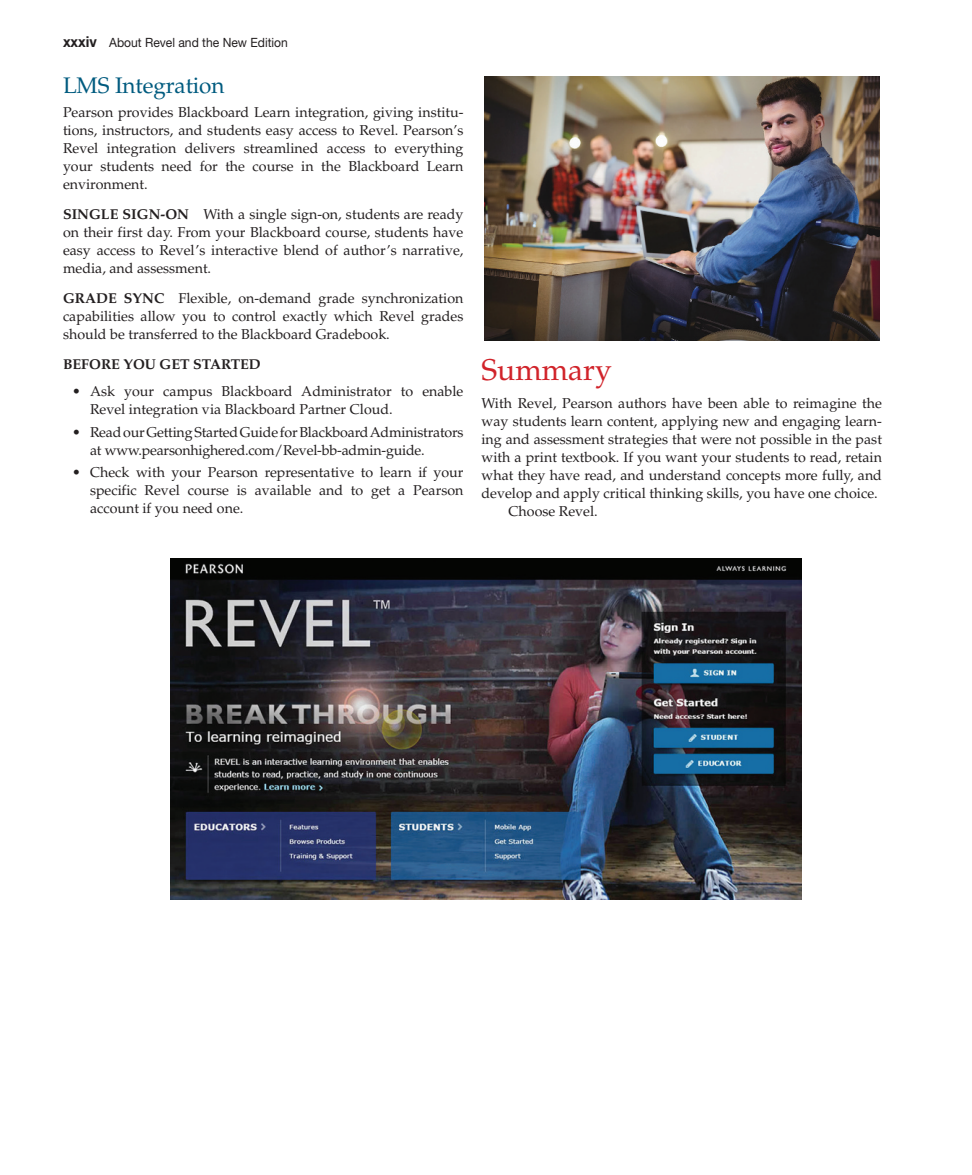
<style>
.page{position:relative;width:972px;height:1175px;background:#fff}
.page>*{position:absolute;margin:0;border:0;box-sizing:border-box;transform-origin:0 0}
.t1{font:30px "Palatino LT Pro";color:#d1232a}
.t2{font:22.5px "Palatino LT Pro";letter-spacing:-.005em;color:#005b7f}
.t3{font:14.25px/18px "Palatino LT Pro";color:#231f20;text-align:justify}
.t4{font:700 14.25px "Palatino LT Pro";color:#231f20}
.t5{font:12.75px "Helvetica Neue LTW1 G";color:#231f20;scale:.95 1}
.s1{font-weight:700;font-size:15px}
.s2{font-weight:700}
</style>
<div class="page">
<img style="left:484px;top:77px;width:395px;height:263px">
<img style="left:171px;top:558px;width:630px;height:341px">
<p class="t5" style="left:63px;top:34px;width:238px"><span class="s1">xxxiv</span> about Revel and the New edition</p>
<p class="t2" style="left:63px;top:72px;width:163px">LMS Integration</p>
<p class="t3" style="left:63px;top:103px;width:402px">Pearson provides Blackboard Learn integration, giving institu&shy;tions, instructors, and students easy access to Revel. Pearson’s Revel integration delivers streamlined access to everything your students need for the course in the Blackboard Learn environment.</p>
<p class="t3" style="left:63px;top:205px;width:402px"><span class="s2">SINGLE SIGN-ON</span> With a single sign-on, students are ready on their first day. From your Blackboard course, students have easy access to Revel’s interactive blend of author’s narrative, media, and assessment.</p>
<p class="t3" style="left:63px;top:289px;width:402px"><span class="s2">GRADE SYNC</span> Flexible, on-demand grade synchronization capabilities allow you to control exactly which Revel grades should be transferred to the Blackboard Gradebook.</p>
<p class="t4" style="left:63px;top:355px;width:199px">BEFORE YOU GET STARTED</p>
<p class="t3" style="left:90px;top:382px;width:375px;text-indent:-18px">• Ask your campus Blackboard Administrator to enable<br>Revel integration via Blackboard Partner Cloud.</p>
<p class="t3" style="left:90px;top:423px;width:375px;text-indent:-18px">• Read our Getting Started Guide for Blackboard Administrators at www.pearsonhighered.com/Revel-bb-admin-guide.</p>
<p class="t3" style="left:90px;top:463px;width:375px;text-indent:-18px">• Check with your Pearson representative to learn if your specific Revel course is available and to get a Pearson account if you need one.</p>
<p class="t1" style="left:482px;top:351px;width:132px">Summary</p>
<p class="t3" style="left:482px;top:394px;width:402px">With Revel, Pearson authors have been able to reimagine the</p>
<p class="t3" style="left:482px;top:412px;width:402px">way students learn content, applying new and engaging learn-</p>
<p class="t3" style="left:482px;top:430px;width:402px">ing and assessment strategies that were not possible in the past</p>
<p class="t3" style="left:482px;top:448px;width:402px">with a print textbook. If you want your students to read, retain</p>
<p class="t3" style="left:482px;top:466px;width:402px">what they have read, and understand concepts more fully, and</p>
<p class="t3" style="left:482px;top:484px;width:398px">develop and apply critical thinking skills, you have one choice.</p>
<p class="t3" style="left:509px;top:502px;width:91px">Choose Revel.</p>
</div>
